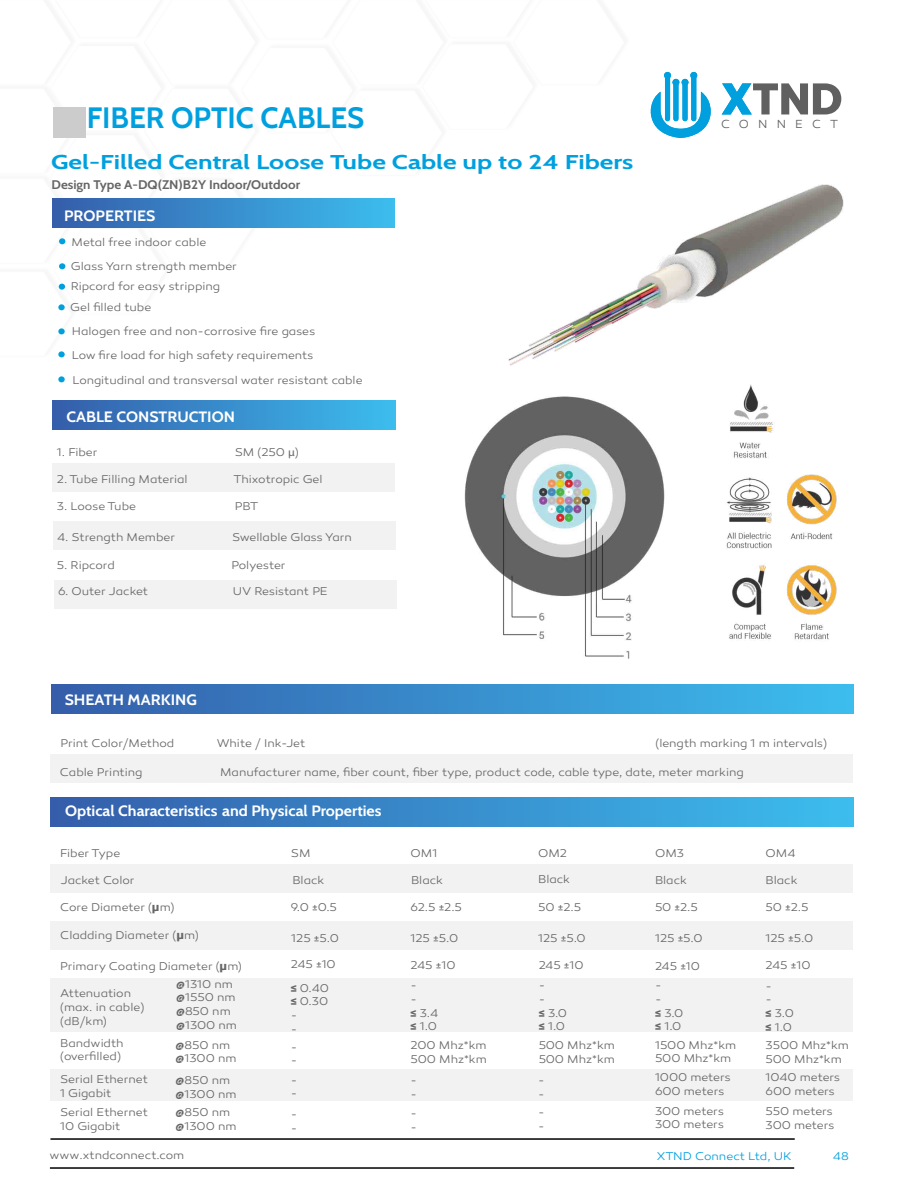
<style>
.page{position:relative;width:918px;height:1188px;background:#fff}
.page>*{position:absolute;margin:0;border:0;box-sizing:border-box;transform-origin:0 0}
.t1{font:29.4px "Cabin";color:#00a0df}
.t2{font:19.95px "Cabin";color:#00a0df;scale:1.32 1}
.t3{font:15px "Cabin";color:#fff;scale:1.06 1}
.t4{font:12.45px "Cabin";color:#666;scale:1.06 1}
.t5{font:12px "Canaro Light DEMO";letter-spacing:.77em;color:#606060}
.t6{font:11.55px/13.8px "Canaro Light DEMO";letter-spacing:-.005em;color:#666;scale:1.06 1}
.t7{font:11.55px "Canaro Light DEMO";color:#00a0df;scale:1.06 1}
.t8{font:11.4px "Canaro Light DEMO";letter-spacing:-.005em;color:#00a0df;scale:1.07 1}
.s1{font-family:"Myriad Pro"}
.s2{font-family:"Roboto";font-weight:900}
.s3{font-family:"Cabin"}
</style>
<div class="page">
<div style="left:53px;top:463px;width:342px;height:29px;background:#f2f2f2"></div>
<div style="left:51px;top:755px;width:802px;height:28px;background:#f2f2f2"></div>
<div style="left:52px;top:199px;width:343px;height:29px;background:linear-gradient(to right,#355daa,#3cbded)"></div>
<div style="left:53px;top:400px;width:342px;height:29px;background:linear-gradient(to right,#355daa,#3cbded)"></div>
<div style="left:51px;top:684px;width:802px;height:29px;background:linear-gradient(to right,#355daa,#3cbded)"></div>
<div style="left:53px;top:107px;width:33px;height:31px;background:#ccc"></div>
<div style="left:53px;top:521px;width:342px;height:29px;background:#f2f2f2"></div>
<div style="left:50px;top:864px;width:802px;height:29px;background:#f2f2f2"></div>
<div style="left:51px;top:921px;width:802px;height:29px;background:#f2f2f2"></div>
<div style="left:50px;top:979px;width:802px;height:53px;background:#f2f2f2"></div>
<div style="left:50px;top:1069px;width:802px;height:33px;background:#f2f2f2"></div>
<div style="left:51px;top:1101px;width:802px;height:32px;background:#fff"></div>
<div style="left:50px;top:797px;width:804px;height:29px;background:linear-gradient(to right,#355daa,#3cbded)"></div>
<svg style="left:722px;top:83px;width:119px;height:31px"></svg>
<svg style="left:650px;top:72px;width:61px;height:66px"></svg>
<img style="left:726px;top:389px;width:111px;height:251px">
<img style="left:508px;top:184px;width:335px;height:205px">
<img style="left:464px;top:381px;width:202px;height:278px">
<svg style="left:59px;top:238px;width:6px;height:6px"></svg>
<svg style="left:59px;top:263px;width:6px;height:6px"></svg>
<div style="left:58px;top:328px;width:7px;height:6px;background:#00a0df;border-radius:50%"></div>
<div style="left:58px;top:351px;width:7px;height:6px;background:#00a0df;border-radius:50%"></div>
<div style="left:58px;top:376px;width:7px;height:6px;background:#00a0df;border-radius:50%"></div>
<div style="left:58px;top:304px;width:7px;height:6px;background:#00a0df;border-radius:50%"></div>
<hr style="left:50px;top:1138px;width:745px;height:2px;background:#000">
<hr style="left:50px;top:1167px;width:744px;height:2px;background:#000">
<svg style="left:59px;top:284px;width:6px;height:6px"></svg>
<div style="left:54px;top:580px;width:342px;height:29px;background:#f2f2f2"></div>
<h1 class="t1" style="left:87px;top:95px;width:279px">FIBER OPTIC CABLES</h1>
<h2 class="t2" style="left:51px;top:147px;width:443px">Gel-Filled Central Loose Tube Cable up to 24 Fibers</h2>
<p class="t4" style="left:52px;top:175px;width:236px">Design Type A-DQ(ZN)B2Y Indoor/Outdoor</p>
<p class="t3" style="left:64px;top:204px;width:88px">PROPERTIES</p>
<p class="t6" style="left:71px;top:231px;width:158px;line-height:23.9px">Metal free indoor cable<br>Glass Yarn strength member</p>
<p class="t6" style="left:71px;top:280px;width:143px">Ripcord for easy stripping</p>
<p class="t6" style="left:70px;top:301px;width:78px">Gel filled tube</p>
<p class="t6" style="left:72px;top:320px;width:276px;line-height:24.3px">Halogen free and non-corrosive fire gases<br>Low fire load for high safety requirements<br>Longitudinal and transversal water resistant cable</p>
<p class="t3" style="left:66px;top:405px;width:160px">CABLE CONSTRUCTION</p>
<p class="t6" style="left:57px;top:446px;width:40px">1. Fiber</p>
<p class="t6" style="left:235px;top:446px;width:62px">SM (250 <span class="s1">μ</span>)</p>
<p class="t6" style="left:57px;top:473px;width:125px">2. Tube Filling Material</p>
<p class="t6" style="left:234px;top:473px;width:86px">Thixotropic Gel</p>
<p class="t6" style="left:57px;top:500px;width:76px">3. Loose Tube</p>
<p class="t6" style="left:235px;top:500px;width:24px">PBT</p>
<p class="t6" style="left:57px;top:531px;width:113px">4. Strength Member</p>
<p class="t6" style="left:232px;top:531px;width:115px">Swellable Glass Yarn</p>
<p class="t6" style="left:57px;top:559px;width:56px">5. Ripcord</p>
<p class="t6" style="left:231px;top:559px;width:53px">Polyester</p>
<p class="t6" style="left:58px;top:585px;width:87px">6. Outer Jacket</p>
<p class="t6" style="left:233px;top:585px;width:91px">UV Resistant PE</p>
<p class="t3" style="left:65px;top:688px;width:126px">SHEATH MARKING</p>
<p class="t5" style="left:721px;top:118px;width:119px">CONNECT</p>
<p class="t6" style="left:61px;top:736px;width:109px">Print Color/Method</p>
<p class="t6" style="left:217px;top:736px;width:85px">White / Ink-Jet</p>
<p class="t6" style="left:655px;top:736px;width:164px">(length marking 1 m intervals)</p>
<p class="t6" style="left:220px;top:766px;width:495px">Manufacturer name, fiber count, fiber type, product code, cable type, date, meter marking</p>
<p class="t6" style="left:60px;top:766px;width:79px">Cable Printing</p>
<p class="t3" style="left:65px;top:799px;width:300px">Optical Characteristics and Physical Properties</p>
<p class="t6" style="left:291px;top:847px;width:20px">SM</p>
<p class="t6" style="left:411px;top:847px;width:27px">OM1</p>
<p class="t6" style="left:538px;top:847px;width:29px">OM2</p>
<p class="t6" style="left:655px;top:847px;width:29px">OM3</p>
<p class="t6" style="left:766px;top:847px;width:30px">OM4</p>
<p class="t6" style="left:60px;top:847px;width:58px">Fiber Type</p>
<p class="t6" style="left:61px;top:874px;width:71px">Jacket Color</p>
<p class="t6" style="left:60px;top:901px;width:109px">Core Diameter (<span class="s2">µ</span>m)</p>
<p class="t6" style="left:60px;top:929px;width:132px">Cladding Diameter (<span class="s2">µ</span>m)</p>
<p class="t6" style="left:60px;top:960px;width:173px">Primary Coating Diameter (<span class="s2">µ</span>m)</p>
<p class="t6" style="left:60px;top:987px;width:81px">Attenuation (max. in cable) (dB/km)</p>
<p class="t6" style="left:60px;top:1037px;width:61px">Bandwidth (overfilled)</p>
<p class="t6" style="left:60px;top:1073px;width:84px">Serial Ethernet<br>1 Gigabit</p>
<p class="t6" style="left:60px;top:1106px;width:84px">Serial Ethernet<br>10 Gigabit</p>
<p class="t6" style="left:176px;top:978px;width:59px"><span class="s3">@</span>1310 nm <span class="s3">@</span>1550 nm <span class="s3">@</span>850 nm <span class="s3">@</span>1300 nm</p>
<p class="t6" style="left:176px;top:1039px;width:59px"><span class="s3">@</span>850 nm <span class="s3">@</span>1300 nm</p>
<p class="t6" style="left:176px;top:1074px;width:59px"><span class="s3">@</span>850 nm <span class="s3">@</span>1300 nm</p>
<p class="t6" style="left:176px;top:1106px;width:59px"><span class="s3">@</span>850 nm <span class="s3">@</span>1300 nm</p>
<p class="t6" style="left:292px;top:874px;width:32px">Black</p>
<p class="t6" style="left:291px;top:901px;width:45px">9.0 <span class="s3">±</span>0.5</p>
<p class="t6" style="left:291px;top:932px;width:46px">125 <span class="s3">±</span>5.0</p>
<p class="t6" style="left:291px;top:954px;width:44px;line-height:23.4px">245 <span class="s3">±</span>10 <span class="s2">≤</span> 0.40</p>
<p class="t6" style="left:291px;top:995px;width:37px"><span class="s2">≤</span> 0.30 -<br>-</p>
<p class="t6" style="left:291px;top:1041px;width:8px">- -</p>
<p class="t6" style="left:291px;top:1074px;width:8px">- -</p>
<p class="t6" style="left:291px;top:1108px;width:8px">- -</p>
<p class="t6" style="left:411px;top:874px;width:32px">Black</p>
<p class="t6" style="left:538px;top:873px;width:32px">Black</p>
<p class="t6" style="left:655px;top:874px;width:32px">Black</p>
<p class="t6" style="left:411px;top:901px;width:50px">62.5 <span class="s3">±</span>2.5</p>
<p class="t6" style="left:538px;top:901px;width:42px">50 <span class="s3">±</span>2.5</p>
<p class="t6" style="left:655px;top:901px;width:42px">50 <span class="s3">±</span>2.5</p>
<p class="t6" style="left:766px;top:874px;width:32px">Black</p>
<p class="t6" style="left:766px;top:901px;width:42px">50 <span class="s3">±</span>2.5</p>
<p class="t6" style="left:411px;top:932px;width:46px">125 <span class="s3">±</span>5.0</p>
<p class="t6" style="left:538px;top:932px;width:46px">125 <span class="s3">±</span>5.0</p>
<p class="t6" style="left:655px;top:932px;width:46px">125 <span class="s3">±</span>5.0</p>
<p class="t6" style="left:766px;top:932px;width:46px">125 <span class="s3">±</span>5.0</p>
<p class="t6" style="left:411px;top:959px;width:44px">245 <span class="s3">±</span>10</p>
<p class="t6" style="left:539px;top:959px;width:44px">245 <span class="s3">±</span>10</p>
<p class="t6" style="left:655px;top:960px;width:44px">245 <span class="s3">±</span>10</p>
<p class="t6" style="left:766px;top:959px;width:44px">245 <span class="s3">±</span>10</p>
<p class="t6" style="left:411px;top:979px;width:28px">-<br>-<br><span class="s2">≤</span> 3.4 <span class="s2">≤</span> 1.0</p>
<p class="t6" style="left:539px;top:979px;width:28px">-<br>-<br><span class="s2">≤</span> 3.0 <span class="s2">≤</span> 1.0</p>
<p class="t6" style="left:655px;top:979px;width:28px">-<br>-<br><span class="s2">≤</span> 3.0 <span class="s2">≤</span> 1.0</p>
<p class="t6" style="left:766px;top:979px;width:28px">-<br>-<br><span class="s2">≤</span> 3.0 <span class="s2">≤</span> 1.0</p>
<p class="t6" style="left:411px;top:1039px;width:73px">200 Mhz*km<br>500 Mhz*km</p>
<p class="t6" style="left:539px;top:1039px;width:73px">500 Mhz*km<br>500 Mhz*km</p>
<p class="t6" style="left:655px;top:1039px;width:78px;line-height:13.2px">1500 Mhz*km<br>500 Mhz*km</p>
<p class="t6" style="left:766px;top:1039px;width:80px">3500 Mhz*km<br>500 Mhz*km</p>
<p class="t6" style="left:411px;top:1074px;width:8px">- -</p>
<p class="t6" style="left:538px;top:1074px;width:8px">- -</p>
<p class="t6" style="left:411px;top:1107px;width:8px">- -</p>
<p class="t6" style="left:538px;top:1106px;width:8px">- -</p>
<p class="t6" style="left:655px;top:1071px;width:73px">1000 meters<br>600 meters</p>
<p class="t6" style="left:655px;top:1105px;width:67px">300 meters<br>300 meters</p>
<p class="t6" style="left:766px;top:1071px;width:72px">1040 meters<br>600 meters</p>
<p class="t6" style="left:766px;top:1105px;width:67px">550 meters<br>300 meters</p>
<p class="t6" style="left:49px;top:1149px;width:129px">www.xtndconnect.com</p>
<p class="t8" style="left:657px;top:1151px;width:127px">XTND Connect Ltd, UK</p>
<p class="t7" style="left:833px;top:1150px;width:16px">48</p>
</div>
